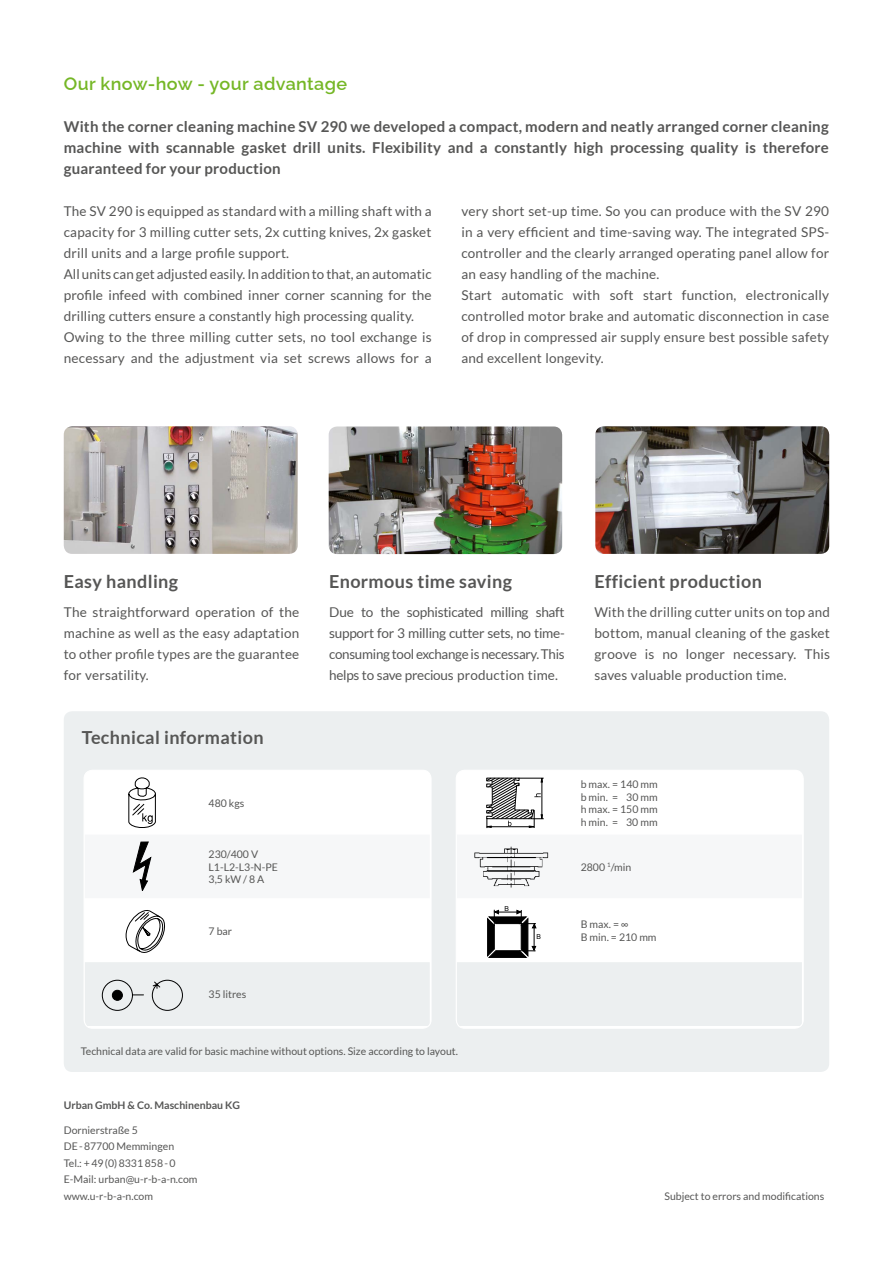
<style>
.page{position:relative;width:893px;height:1263px;background:#fff}
.page>*{position:absolute;margin:0;border:0;box-sizing:border-box;transform-origin:0 0}
.t1{font:700 18px "Lato";letter-spacing:.02em;color:#565655}
.t2{font:600 18px "Raleway";letter-spacing:.02em;color:#75b726}
.t3{font:700 15px/21px "Lato";letter-spacing:.015em;color:#565655;text-align:justify}
.t4{font:13.5px/21px "Lato";letter-spacing:.015em;color:#565655;text-align:justify}
.t5{font:10.5px/12.6px "Lato";color:#565655}
.t6{font:700 10.5px "Lato";color:#565655}
.t7{font:6.75px "Arial";color:#000}
</style>
<div class="page">
<div style="left:64px;top:711px;width:765px;height:361px;background:#eceff0;border-radius:9px"></div>
<div style="left:84px;top:770px;width:347px;height:258px;background:#fff;border-radius:9px"></div>
<div style="left:84px;top:770px;width:348px;height:259px;border:1px solid #fff;border-radius:9px"></div>
<svg style="left:129px;top:778px;width:27px;height:50px"></svg>
<div style="left:456px;top:770px;width:347px;height:258px;background:#fff;border-radius:9px"></div>
<div style="left:456px;top:770px;width:348px;height:259px;border:1px solid #fff;border-radius:9px"></div>
<svg style="left:85px;top:835px;width:345px;height:191px"></svg>
<svg style="left:486px;top:777px;width:58px;height:51px"></svg>
<svg style="left:457px;top:835px;width:345px;height:191px"></svg>
<img style="left:64px;top:426px;width:234px;height:128px">
<img style="left:329px;top:426px;width:233px;height:128px">
<img style="left:595px;top:426px;width:234px;height:128px">
<h1 class="t2" style="left:64px;top:69px;width:285px">Our know-how - your advantage</h1>
<p class="t3" style="left:64px;top:115px;width:767px">With the corner cleaning machine SV 290 we developed a compact, modern and neatly arranged corner cleaning machine with scannable gasket drill units. Flexibility and a constantly high processing quality is therefore guaranteed for your production</p>
<p class="t4" style="left:64px;top:200px;width:369px;text-align:left">The SV 290 is equipped as standard with a milling shaft with a capacity for 3 milling cutter sets, 2x cutting knives, 2x gasket drill units and a large profile support.<br>All units can get adjusted easily. In addition to that, an automatic profile infeed with combined inner corner scanning for the drilling cutters ensure a constantly high processing quality.<br>Owing to the three milling cutter sets, no tool exchange is necessary and the adjustment via set screws allows for a</p>
<p class="t4" style="left:461px;top:200px;width:369px;text-align:left">very short set-up time. So you can produce with the SV 290 in a very efficient and time-saving way. The integrated SPS&shy;controller and the clearly arranged operating panel allow for an easy handling of the machine.<br>Start automatic with soft start function, electronically controlled motor brake and automatic disconnection in case of drop in compressed air supply ensure best possible safety and excellent longevity.</p>
<h1 class="t1" style="left:64px;top:571px;width:116px">Easy handling</h1>
<p class="t4" style="left:64px;top:602px;width:237px">The straightforward operation of the machine as well as the easy adaptation to other profile types are the guarantee for versatility.</p>
<h1 class="t1" style="left:82px;top:727px;width:183px">Technical information</h1>
<p class="t5" style="left:209px;top:797px;width:37px">480 kgs</p>
<p class="t5" style="left:209px;top:848px;width:71px">230/400 V<br>L1-L2-L3-N-PE<br>3,5 kW / 8 A</p>
<p class="t5" style="left:209px;top:924px;width:25px">7 bar</p>
<h1 class="t1" style="left:329px;top:571px;width:184px">Enormous time saving</h1>
<p class="t4" style="left:329px;top:602px;width:237px">Due to the sophisticated milling shaft support for 3 milling cutter sets, no time&shy;consuming tool exchange is necessary. This helps to save precious production time.</p>
<h1 class="t1" style="left:594px;top:571px;width:169px">Efficient production</h1>
<p class="t4" style="left:594px;top:602px;width:237px">With the drilling cutter units on top and bottom, manual cleaning of the gasket groove is no longer necessary. This saves valuable production time.</p>
<p class="t7" style="left:504px;top:904px;width:6px">B</p>
<p class="t7" style="left:536px;top:932px;width:6px">B</p>
<p class="t5" style="left:581px;top:778px;width:79px;text-align:justify">b max. = 140 mm b min. = 30 mm h max. = 150 mm h min. = 30 mm</p>
<p class="t5" style="left:581px;top:860px;width:52px">2800 <sup>1</sup>/min</p>
<p class="t5" style="left:581px;top:918px;width:77px">B max. = ∞<br>B min. = 210 mm</p>
<p class="t5" style="left:209px;top:988px;width:39px">35 litres</p>
<p class="t5" style="left:81px;top:1045px;width:379px">Technical data are valid for basic machine without options. Size according to layout.</p>
<p class="t6" style="left:64px;top:1099px;width:178px">Urban GmbH &amp; Co. Maschinenbau KG</p>
<p class="t5" style="left:64px;top:1121px;width:135px;line-height:16.5px">Dornierstraße 5<br>DE-87700 Memmingen<br>Tel.: +49(0)8331 858-0<br>E-Mail: urban@u-r-b-a-n.com www.u-r-b-a-n.com</p>
<p class="t5" style="left:664px;top:1189px;width:161px">Subject to errors and modifications</p>
</div>
